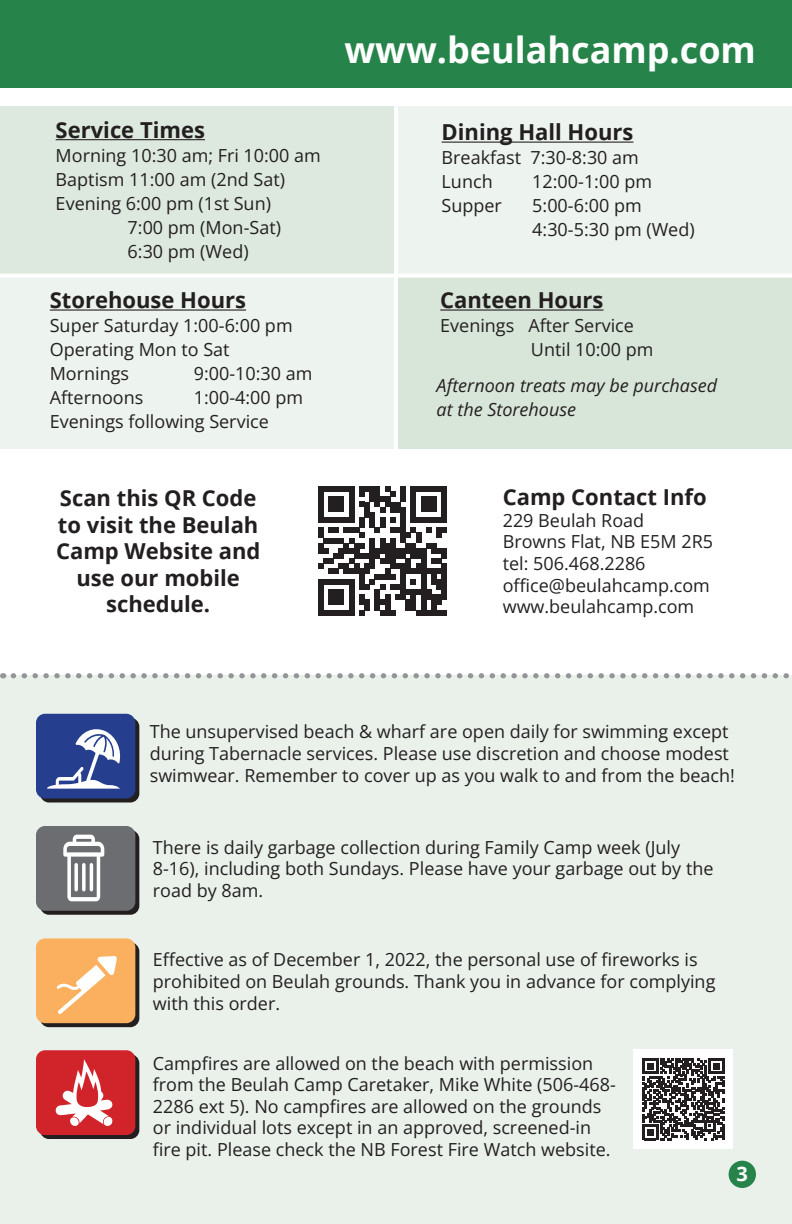
<style>
.page{position:relative;width:792px;height:1224px;background:#fff}
.page>*{position:absolute;margin:0;border:0;box-sizing:border-box;transform-origin:0 0}
.t1{font:700 36px "Open Sans";color:#fff}
.t2{font:700 22px/26.4px "Open Sans";color:#231f20;text-align:center}
.t3{font:700 20px "Open Sans";color:#fff}
.t4{font:18px/21.6px "Open Sans";color:#231f20}
.t5{font:italic 18px "Open Sans";color:#231f20}
</style>
<div class="page">
<div style="left:0;top:676px;width:792px;height:548px;background:#eaf1eb"></div>
<div style="left:0;top:0;width:792px;height:88px;background:#26844a"></div>
<div style="left:729px;top:1161px;width:27px;height:27px;background:#26844a;border-radius:50%"></div>
<div style="left:40px;top:718px;width:99px;height:85px;background:linear-gradient(to right,#231f20,#231f20);border-radius:9px"></div>
<div style="left:40px;top:1054px;width:99px;height:85px;background:linear-gradient(to right,#221f20,#261f20);border-radius:9px"></div>
<svg style="left:13px;top:673px;width:779px;height:5px"></svg>
<div style="left:36px;top:714px;width:99px;height:85px;background:#253f8e;border-radius:9px"></div>
<div style="left:36px;top:1050px;width:99px;height:85px;background:#d1232a;border-radius:9px"></div>
<svg style="left:55px;top:1059px;width:58px;height:67px"></svg>
<svg style="left:47px;top:729px;width:74px;height:60px"></svg>
<div style="left:40px;top:830px;width:99px;height:85px;background:linear-gradient(to right,#231f20,#232021);border-radius:9px"></div>
<div style="left:36px;top:826px;width:99px;height:85px;background:#6c6d70;border-radius:9px"></div>
<svg style="left:63px;top:835px;width:41px;height:66px"></svg>
<div style="left:0;top:106px;width:396px;height:170px;background:#dde9de"></div>
<div style="left:396px;top:106px;width:396px;height:170px;background:#eaf1eb"></div>
<div style="left:396px;top:278px;width:396px;height:171px;background:#d8e5d9"></div>
<div style="left:0;top:276px;width:396px;height:173px;background:#eaf1eb"></div>
<hr style="left:442px;top:142px;width:191px;height:1px;background:#231f20">
<hr style="left:50px;top:309px;width:196px;height:2px;background:#231f20">
<hr style="left:440px;top:309px;width:164px;height:2px;background:#231f20">
<hr style="left:56px;top:139px;width:149px;height:1px;background:#231f20">
<hr style="left:0;top:274px;width:792px;height:4px;background:#fff">
<hr style="left:394px;top:106px;width:4px;height:350px;background:#fff">
<div style="left:359px;top:517px;width:6px;height:11px;background:#231f20"></div>
<div style="left:370px;top:517px;width:5px;height:11px;background:#231f20"></div>
<div style="left:380px;top:517px;width:5px;height:11px;background:#231f20"></div>
<svg style="left:318px;top:486px;width:77px;height:36px"></svg>
<div style="left:395px;top:502px;width:6px;height:10px;background:#231f20"></div>
<div style="left:401px;top:486px;width:5px;height:16px;background:#231f20"></div>
<div style="left:401px;top:507px;width:5px;height:10px;background:#231f20"></div>
<div style="left:401px;top:517px;width:5px;height:26px;background:#231f20"></div>
<div style="left:411px;top:486px;width:5px;height:31px;background:#231f20"></div>
<div style="left:421px;top:497px;width:5px;height:15px;background:#231f20"></div>
<div style="left:426px;top:497px;width:6px;height:15px;background:#231f20"></div>
<div style="left:432px;top:497px;width:5px;height:15px;background:#231f20"></div>
<svg style="left:416px;top:486px;width:26px;height:6px"></svg>
<div style="left:442px;top:486px;width:5px;height:31px;background:#231f20"></div>
<svg style="left:411px;top:517px;width:36px;height:5px"></svg>
<svg style="left:318px;top:528px;width:129px;height:87px"></svg>
<svg style="left:40px;top:942px;width:99px;height:85px"></svg>
<div style="left:36px;top:938px;width:99px;height:85px;background:#fab05f;border-radius:9px"></div>
<svg style="left:57px;top:956px;width:60px;height:58px"></svg>
<div style="left:634px;top:1050px;width:99px;height:99px;background:#fff"></div>
<svg style="left:643px;top:1059px;width:81px;height:81px"></svg>
<p class="t2" style="left:56px;top:116px;width:151px">Service Times</p>
<p class="t4" style="left:56px;top:143px;width:267px;line-height:24px">Morning 10:30 am; Fri 10:00 am<br>Baptism 11:00 am (2nd Sat)</p>
<p class="t4" style="left:56px;top:192px;width:217px">Evening 6:00 pm (1st Sun)</p>
<p class="t4" style="left:128px;top:216px;width:155px">7:00 pm (Mon-Sat)</p>
<p class="t4" style="left:128px;top:240px;width:123px">6:30 pm (Wed)</p>
<p class="t2" style="left:50px;top:287px;width:198px">Storehouse Hours</p>
<p class="t4" style="left:50px;top:315px;width:244px">Super Saturday 1:00-6:00 pm</p>
<p class="t4" style="left:50px;top:339px;width:181px">Operating Mon to Sat</p>
<p class="t4" style="left:50px;top:363px;width:81px">Mornings</p>
<p class="t4" style="left:194px;top:363px;width:120px">9:00-10:30 am</p>
<p class="t4" style="left:50px;top:387px;width:95px">Afternoons</p>
<p class="t4" style="left:194px;top:387px;width:111px">1:00-4:00 pm</p>
<p class="t4" style="left:50px;top:411px;width:221px">Evenings following Service</p>
<p class="t2" style="left:56px;top:485px;width:206px">Scan this QR Code to visit the Beulah<br>Camp Website and use our mobile schedule.</p>
<p class="t1" style="left:344px;top:24px;width:413px">www.beulahcamp.com</p>
<p class="t2" style="left:442px;top:119px;width:193px">Dining Hall Hours</p>
<p class="t4" style="left:442px;top:147px;width:199px">Breakfast 7:30-8:30 am</p>
<p class="t4" style="left:442px;top:171px;width:53px">Lunch</p>
<p class="t4" style="left:532px;top:171px;width:121px">12:00-1:00 pm</p>
<p class="t4" style="left:442px;top:195px;width:62px">Supper</p>
<p class="t4" style="left:532px;top:195px;width:111px">5:00-6:00 pm</p>
<p class="t4" style="left:532px;top:219px;width:164px">4:30-5:30 pm (Wed)</p>
<p class="t2" style="left:440px;top:287px;width:165px">Canteen Hours</p>
<p class="t4" style="left:440px;top:315px;width:195px">Evenings After Service</p>
<p class="t4" style="left:531px;top:339px;width:124px">Until 10:00 pm</p>
<p class="t5" style="left:437px;top:372px;width:282px">Afternoon treats may be purchased</p>
<p class="t5" style="left:437px;top:396px;width:141px">at the Storehouse</p>
<p class="t2" style="left:503px;top:483px;width:205px">Camp Contact Info</p>
<p class="t4" style="left:503px;top:509px;width:143px">229 Beulah Road</p>
<p class="t4" style="left:503px;top:531px;width:212px">Browns Flat, NB E5M 2R5</p>
<p class="t4" style="left:503px;top:552px;width:144px">tel: 506.468.2286</p>
<p class="t4" style="left:503px;top:574px;width:209px">office@beulahcamp.com</p>
<p class="t4" style="left:503px;top:595px;width:193px">www.beulahcamp.com</p>
<p class="t4" style="left:150px;top:721px;width:587px">The unsupervised beach &amp; wharf are open daily for swimming except during Tabernacle services. Please use discretion and choose modest swimwear. Remember to cover up as you walk to and from the beach!</p>
<p class="t4" style="left:153px;top:836px;width:562px">There is daily garbage collection during Family Camp week (July<br>8-16), including both Sundays. Please have your garbage out by the road by 8am.</p>
<p class="t4" style="left:153px;top:949px;width:564px">Effective as of December 1, 2022, the personal use of fireworks is prohibited on Beulah grounds. Thank you in advance for complying with this order.</p>
<p class="t4" style="left:153px;top:1052px;width:465px">Campfires are allowed on the beach with permission from the Beulah Camp Caretaker, Mike White (506-468- 2286 ext 5). No campfires are allowed on the grounds or individual lots except in an approved, screened-in fire pit. Please check the NB Forest Fire Watch website.</p>
<p class="t3" style="left:737px;top:1160px;width:13px">3</p>
</div>
